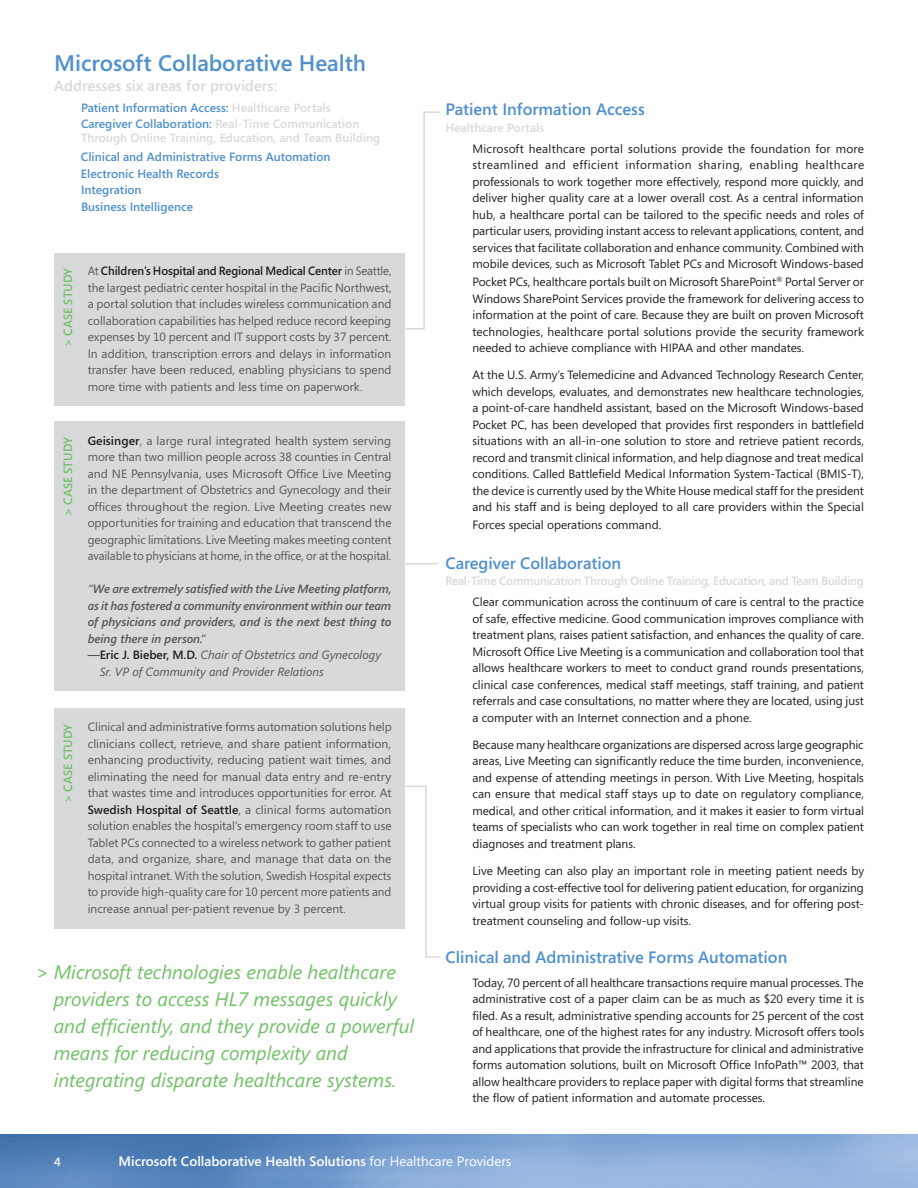
<style>
.page{position:relative;width:918px;height:1188px;background:#fff}
.page>*{position:absolute;margin:0;border:0;box-sizing:border-box;transform-origin:0 0}
.t1{font:600 22.5px "Segoe";color:#5090cc}
.t2{font:italic 19.5px/27px "Segoe";color:#71c167}
.t3{font:600 16.5px "Segoe";color:#5090cc}
.t4{font:600 15px "Segoe";color:#d8d9db}
.t5{font:600 13.5px "Segoe";color:#fff}
.t6{font:12px/16.5px "Segoe";color:#231f20;text-align:justify}
.t7{font:12px/16.5px "Segoe";color:#57585a;text-align:justify}
.t8{font:12px/16.5px "Segoe";color:#57585a;text-align:justify;scale:.96 1}
.t9{font:600 12px/16.5px "Segoe";color:#5090cc}
.t10{font:italic 600 12px/16.5px "Segoe";color:#57585a;text-align:justify}
.t11{font:italic 12px/16.5px "Segoe";color:#57585a}
.t12{font:600 12px "Segoe";letter-spacing:-.02em;color:#d8d9db}
.t13{font:600 12px "Segoe";color:#d8d9db}
.t14{font:600 12px "Segoe";color:#71c167}
.t15{font:600 12px "Segoe";color:#fff}
.s1{color:#d8d9db}
.s2{font-weight:600;color:#231f20}
.s3{font-style:normal;color:#231f20}
.s4{font-weight:600;font-style:normal;color:#231f20}
.s5{font-weight:400}
</style>
<div class="page">
<img style="left:0;top:1134px;width:918px;height:54px">
<div style="left:54px;top:422px;width:351px;height:269px;background:#d8d9db"></div>
<div style="left:54px;top:253px;width:351px;height:153px;background:#d8d9db"></div>
<svg style="left:405px;top:111px;width:35px;height:219px"></svg>
<svg style="left:405px;top:785px;width:36px;height:173px"></svg>
<hr style="left:396px;top:563px;width:42px;height:1px;background:#d8d9db">
<div style="left:54px;top:708px;width:351px;height:221px;background:#d8d9db"></div>
<h1 class="t1" style="left:54px;top:50px;width:314px">Microsoft Collaborative Health</h1>
<p class="t4" style="left:54px;top:77px;width:225px">Addresses six areas for providers:</p>
<p class="t9" style="left:81px;top:99px;width:280px">Patient Information Access: <span class="s1">Healthcare Portals<br></span>Caregiver Collaboration: <span class="s1">Real-Time Communication</span></p>
<p class="t13" style="left:81px;top:130px;width:301px">Through Online Training, Education, and Team Building</p>
<p class="t9" style="left:81px;top:149px;width:251px">Clinical and Administrative Forms Automation<br>Electronic Health Records<br>Integration<br>Business Intelligence</p>
<p class="t14" style="left:61px;top:347px;width:81px;rotate:-90deg">&gt; CASE STUDY</p>
<p class="t8" style="left:88px;top:263px;width:318px">At <span class="s2">Children’s Hospital and Regional Medical Center</span> in Seattle, the largest pediatric center hospital in the Pacific Northwest, a portal solution that includes wireless communication and collaboration capabilities has helped reduce record keeping expenses by 10 percent and IT support costs by 37 percent.<br>In addition, transcription errors and delays in information transfer have been reduced, enabling physicians to spend more time with patients and less time on paperwork.</p>
<p class="t14" style="left:61px;top:516px;width:81px;rotate:-90deg">&gt; CASE STUDY</p>
<p class="t7" style="left:88px;top:432px;width:305px"><span class="s2">Geisinger</span>, a large rural integrated health system serving more than two million people across 38 counties in Central and NE Pennsylvania, uses Microsoft Office Live Meeting in the department of Obstetrics and Gynecology and their offices throughout the region. Live Meeting creates new opportunities for training and education that transcend the geographic limitations. Live Meeting makes meeting content available to physicians at home, in the office, or at the hospital.</p>
<p class="t10" style="left:88px;top:581px;width:305px">“We are extremely satisfied with the Live Meeting platform, as it has fostered a community environment within our team of physicians and providers, and is the next best thing to being there in person.”</p>
<p class="t11" style="left:100px;top:647px;width:283px;text-indent:-12px"><span class="s3">—</span> <span class="s4">Eric J. Bieber, M.D.</span> Chair of Obstetrics and Gynecology<br>Sr. VP of Community and Provider Relations</p>
<p class="t14" style="left:61px;top:803px;width:81px;rotate:-90deg">&gt; CASE STUDY</p>
<p class="t7" style="left:88px;top:719px;width:305px">Clinical and administrative forms automation solutions help clinicians collect, retrieve, and share patient information, enhancing productivity, reducing patient wait times, and eliminating the need for manual data entry and re-entry that wastes time and introduces opportunities for error. At <span class="s2">Swedish Hospital of Seattle</span>, a clinical forms automation solution enables the hospital’s emergency room staff to use Tablet PCs connected to a wireless network to gather patient data, and organize, share, and manage that data on the hospital intranet. With the solution, Swedish Hospital expects to provide high-quality care for 10 percent more patients and increase annual per-patient revenue by 3 percent.</p>
<h2 class="t2" style="left:54px;top:959px;width:362px;text-indent:-18px">&gt; Microsoft technologies enable healthcare providers to access HL7 messages quickly and efficiently, and they provide a powerful means for reducing complexity and integrating disparate healthcare systems.</h2>
<h3 class="t3" style="left:446px;top:100px;width:201px">Patient Information Access</h3>
<p class="t13" style="left:446px;top:120px;width:100px">Healthcare Portals</p>
<p class="t6" style="left:472px;top:140px;width:393px">Microsoft healthcare portal solutions provide the foundation for more streamlined and efficient information sharing, enabling healthcare professionals to work together more effectively, respond more quickly, and deliver higher quality care at a lower overall cost. As a central information hub, a healthcare portal can be tailored to the specific needs and roles of particular users, providing instant access to relevant applications, content, and services that facilitate collaboration and enhance community. Combined with mobile devices, such as Microsoft Tablet PCs and Microsoft Windows-based</p>
<p class="t6" style="left:472px;top:274px;width:393px">Pocket PCs, healthcare portals built on Microsoft SharePoint<sup>®</sup> Portal Server or Windows SharePoint Services provide the framework for delivering access to information at the point of care. Because they are built on proven Microsoft technologies, healthcare portal solutions provide the security framework needed to achieve compliance with HIPAA and other mandates.</p>
<p class="t6" style="left:473px;top:367px;width:393px">At the U.S. Army’s Telemedicine and Advanced Technology Research Center, which develops, evaluates, and demonstrates new healthcare technologies, a point-of-care handheld assistant, based on the Microsoft Windows-based Pocket PC, has been developed that provides first responders in battlefield situations with an all-in-one solution to store and retrieve patient records, record and transmit clinical information, and help diagnose and treat medical conditions. Called Battlefield Medical Information System-Tactical (BMIS-T), the device is currently used by the White House medical staff for the president and his staff and is being deployed to all care providers within the Special</p>
<p class="t6" style="left:473px;top:517px;width:190px">Forces special operations command.</p>
<h3 class="t3" style="left:446px;top:553px;width:177px">Caregiver Collaboration</h3>
<p class="t12" style="left:446px;top:574px;width:420px">Real-Time Communication Through Online Training, Education, and Team Building</p>
<p class="t6" style="left:472px;top:594px;width:393px">Clear communication across the continuum of care is central to the practice of safe, effective medicine. Good communication improves compliance with treatment plans, raises patient satisfaction, and enhances the quality of care.<br>Microsoft Office Live Meeting is a communication and collaboration tool that allows healthcare workers to meet to conduct grand rounds presentations, clinical case conferences, medical staff meetings, staff training, and patient referrals and case consultations, no matter where they are located, using just a computer with an Internet connection and a phone.</p>
<p class="t6" style="left:472px;top:737px;width:393px">Because many healthcare organizations are dispersed across large geographic areas, Live Meeting can significantly reduce the time burden, inconvenience, and expense of attending meetings in person. With Live Meeting, hospitals can ensure that medical staff stays up to date on regulatory compliance, medical, and other critical information, and it makes it easier to form virtual teams of specialists who can work together in real time on complex patient diagnoses and treatment plans.</p>
<p class="t6" style="left:472px;top:863px;width:393px">Live Meeting can also play an important role in meeting patient needs by providing a cost-effective tool for delivering patient education, for organizing virtual group visits for patients with chronic diseases, and for offering post&shy;treatment counseling and follow-up visits.</p>
<h3 class="t3" style="left:446px;top:947px;width:343px">Clinical and Administrative Forms Automation</h3>
<p class="t6" style="left:472px;top:974px;width:393px">Today, 70 percent of all healthcare transactions require manual processes. The administrative cost of a paper claim can be as much as $20 every time it is filed. As a result, administrative spending accounts for 25 percent of the cost of healthcare, one of the highest rates for any industry. Microsoft offers tools and applications that provide the infrastructure for clinical and administrative forms automation solutions, built on Microsoft Office InfoPath™ 2003, that allow healthcare providers to replace paper with digital forms that streamline the flow of patient information and automate processes.</p>
<p class="t15" style="left:54px;top:1155px;width:8px">4</p>
<p class="t5" style="left:118px;top:1154px;width:394px">Microsoft Collaborative Health Solutions <span class="s5">for Healthcare Providers</span></p>
</div>
